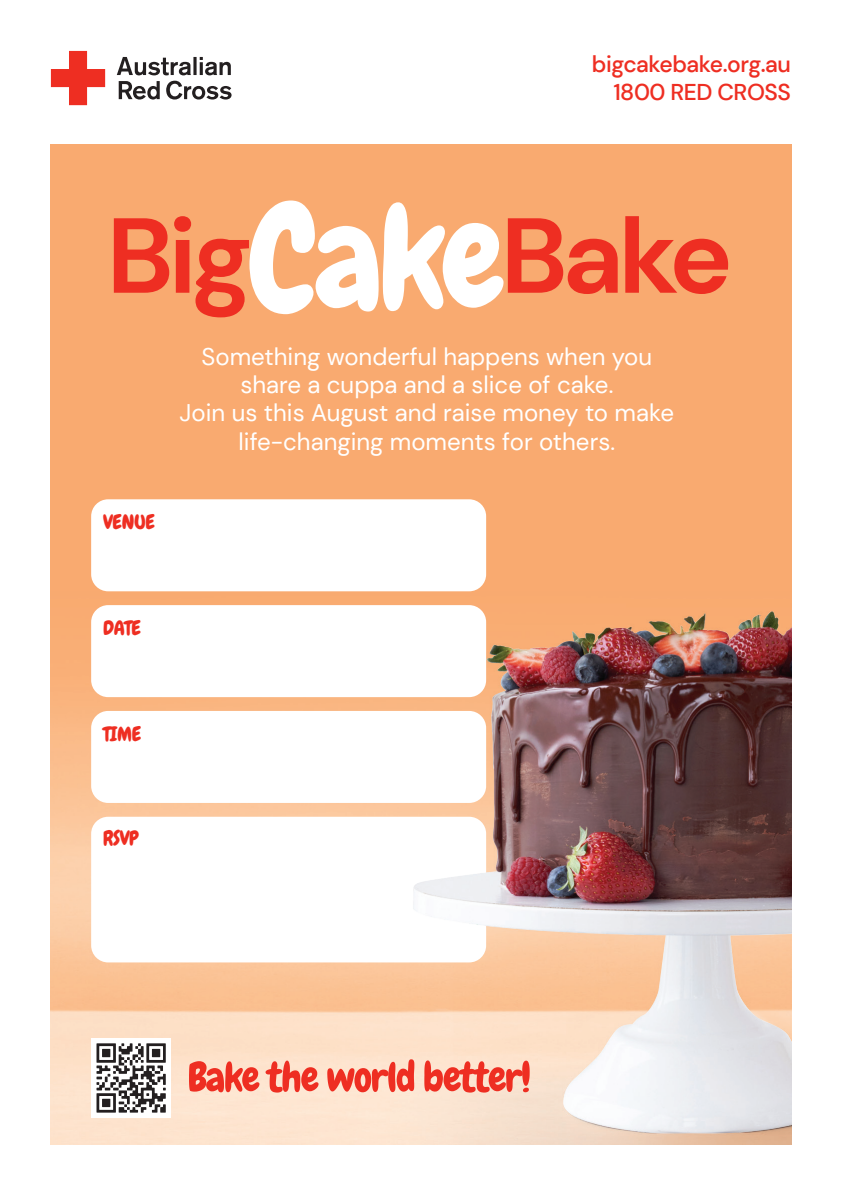
<style>
.page{position:relative;width:842px;height:1191px;background:#fff}
.page>*{position:absolute;margin:0;border:0;box-sizing:border-box;transform-origin:0 0}
.t1{font:24px/28.3px "DM Sans";color:#fff;text-align:center}
.t2{font:500 22.9px/28.3px "DM Sans";letter-spacing:-.02em;color:#ee2e22;text-align:right}
.t3{font:20.1px "Chewy";letter-spacing:-.015em;color:#ee2e22}
</style>
<div class="page">
<img style="left:51px;top:144px;width:740px;height:1000px">
<div style="left:91px;top:499px;width:395px;height:92px;background:#fff;border-radius:17px"></div>
<div style="left:91px;top:605px;width:395px;height:92px;background:#fff;border-radius:17px"></div>
<div style="left:91px;top:711px;width:395px;height:92px;background:#fff;border-radius:17px"></div>
<div style="left:91px;top:816px;width:395px;height:146px;background:#fff;border-radius:17px"></div>
<svg style="left:114px;top:200px;width:504px;height:117px"></svg>
<svg style="left:625px;top:216px;width:103px;height:78px;background:#f3714c"></svg>
<svg style="left:189px;top:1061px;width:70px;height:31px;background:#f37464"></svg>
<svg style="left:266px;top:1060px;width:52px;height:32px;background:#f58574"></svg>
<svg style="left:327px;top:1059px;width:43px;height:33px"></svg>
<svg style="left:117px;top:57px;width:115px;height:43px"></svg>
<svg style="left:51px;top:51px;width:54px;height:54px"></svg>
<img style="left:370px;top:545px;width:421px;height:599px">
<div style="left:91px;top:1038px;width:80px;height:80px;background:#fff"></div>
<svg style="left:96px;top:1043px;width:70px;height:69px"></svg>
<p class="t2" style="left:592px;top:50px;width:201px">bigcakebake.org.au<br>1800 RED CROSS</p>
<p class="t3" style="left:103px;top:509px;width:53px">VENUE</p>
<p class="t1" style="left:180px;top:342px;width:496px">Something wonderful happens when you share a cuppa and a slice of cake.<br>Join us this August and raise money to make life-changing moments for others.</p>
<p class="t3" style="left:103px;top:615px;width:39px">DATE</p>
<p class="t3" style="left:103px;top:721px;width:40px">TIME</p>
<p class="t3" style="left:103px;top:825px;width:37px">RSVP</p>
</div>
